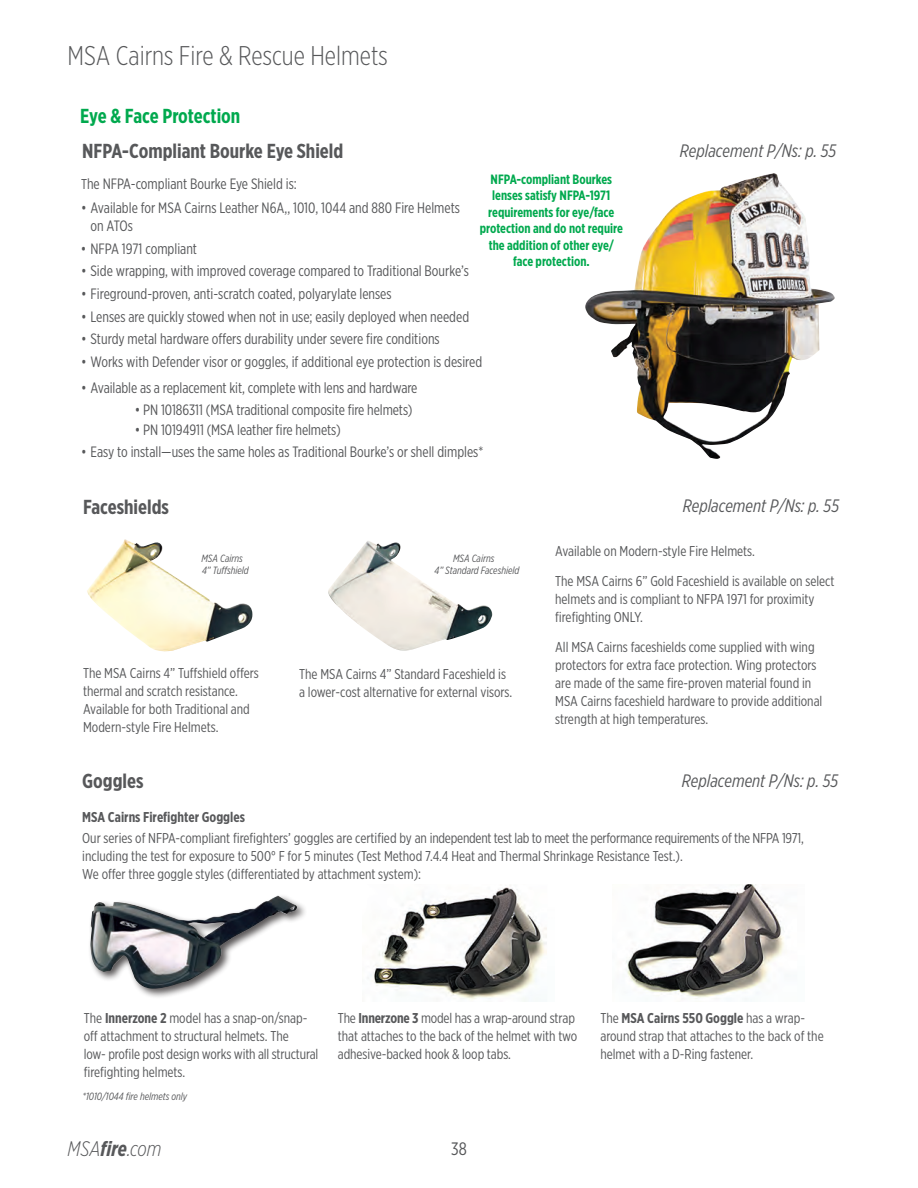
<style>
.page{position:relative;width:918px;height:1188px;background:#fff}
.page>*{position:absolute;margin:0;border:0;box-sizing:border-box;transform-origin:0 0}
.t1{font:300 27px "Gotham X Narrow";color:#57585a}
.t2{font:italic 300 21px "Gotham X Narrow";letter-spacing:-.005em;color:#57585a}
.t3{font:700 20.25px "Gotham X Narrow";color:#57585a}
.t4{font:700 20.25px "Gotham X Narrow";letter-spacing:-.005em;color:#00a94e}
.t5{font:italic 18px "Gotham X Narrow";color:#57585a}
.t6{font:18px "Gotham X Narrow";color:#57585a}
.t7{font:15px/18px "Gotham X Narrow";color:#57585a}
.t8{font:14.25px/18px "Gotham X Narrow";color:#57585a}
.t9{font:700 14.25px "Gotham X Narrow";color:#57585a}
.t10{font:700 13.5px/16.5px "Gotham X Narrow";color:#00a94e;text-align:center}
.t11{font:italic 10.5px/12px "Gotham X Narrow";color:#57585a}
.s1{font-size:14.25px}
.s2{font-weight:700}
</style>
<div class="page">
<img style="left:87px;top:539px;width:165px;height:113px">
<img style="left:328px;top:541px;width:164px;height:110px">
<img style="left:368px;top:887px;width:179px;height:113px">
<img style="left:626px;top:884px;width:158px;height:115px">
<div style="left:88px;top:894px;width:219px;height:106px;background:#231f20;opacity:.75"></div>
<img style="left:90px;top:898px;width:183px;height:91px">
<img style="left:585px;top:175px;width:210px;height:284px">
<h1 class="t1" style="left:68px;top:39px;width:322px">MSA Cairns Fire &amp; Rescue Helmets</h1>
<h3 class="t4" style="left:80px;top:103px;width:162px">Eye &amp; Face Protection</h3>
<h3 class="t3" style="left:82px;top:138px;width:263px">NFPA-Compliant Bourke Eye Shield</h3>
<p class="t5" style="left:680px;top:140px;width:158px">Replacement P/Ns: p. 55</p>
<p class="t7" style="left:81px;top:175px;width:217px"><span class="s1">T</span>he NFPA-compliant Bourke Eye Shield is:</p>
<p class="t7" style="left:90px;top:199px;width:371px;text-indent:-9px">• Available for MSA Cairns Leather N6A,, 1010, 1044 and 880 Fire Helmets on ATOs</p>
<p class="t7" style="left:81px;top:239px;width:118px">• NFPA 1971 compliant</p>
<p class="t7" style="left:81px;top:262px;width:389px">• Side wrapping, with improved coverage compared to Traditional Bourke’s</p>
<p class="t7" style="left:81px;top:285px;width:312px">• Fireground-proven, anti-scratch coated, polyarylate lenses</p>
<p class="t7" style="left:81px;top:307px;width:390px">• Lenses are quickly stowed when not in use; easily deployed when needed</p>
<p class="t7" style="left:81px;top:330px;width:360px">• Sturdy metal hardware offers durability under severe fire conditions</p>
<p class="t7" style="left:81px;top:352px;width:403px">• Works with Defender visor or goggles, if additional eye protection is desired</p>
<p class="t7" style="left:81px;top:378px;width:338px">• Available as a replacement kit, complete with lens and hardware</p>
<p class="t7" style="left:135px;top:401px;width:279px">• PN 10186311 (MSA traditional composite fire helmets)</p>
<p class="t7" style="left:135px;top:420px;width:207px">• PN 10194911 (MSA leather fire helmets)</p>
<p class="t7" style="left:81px;top:443px;width:404px">• Easy to install—uses the same holes as Traditional Bourke’s or shell dimples*</p>
<p class="t10" style="left:480px;top:171px;width:145px">NFPA-compliant Bourkes lenses satisfy NFPA-1971 requirements for eye/face protection and do not require the addition of other eye/ face protection.</p>
<h3 class="t3" style="left:83px;top:494px;width:87px">Faceshields</h3>
<p class="t5" style="left:683px;top:495px;width:158px">Replacement P/Ns: p. 55</p>
<p class="t11" style="left:202px;top:552px;width:49px">MSA Cairns<br>4” Tuffshield</p>
<p class="t8" style="left:83px;top:664px;width:177px">The MSA Cairns 4” Tuffshield offers thermal and scratch resistance.<br>Available for both Traditional and Modern-style Fire Helmets.</p>
<p class="t11" style="left:434px;top:552px;width:87px;text-indent:19px">MSA Cairns<br>4” Standard Faceshield</p>
<p class="t8" style="left:299px;top:665px;width:215px">The MSA Cairns 4” Standard Faceshield is a lower-cost alternative for external visors.</p>
<p class="t8" style="left:555px;top:536px;width:281px;line-height:30px">Available on Modern-style Fire Helmets.<br>The MSA Cairns 6” Gold Faceshield is available on select</p>
<p class="t8" style="left:555px;top:590px;width:261px">helmets and is compliant to NFPA 1971 for proximity firefighting ONLY.</p>
<p class="t8" style="left:555px;top:638px;width:269px">All MSA Cairns faceshields come supplied with wing protectors for extra face protection. Wing protectors are made of the same fire-proven material found in MSA Cairns faceshield hardware to provide additional strength at high temperatures.</p>
<p class="t5" style="left:682px;top:770px;width:158px">Replacement P/Ns: p. 55</p>
<h3 class="t3" style="left:82px;top:768px;width:63px">Goggles</h3>
<p class="t9" style="left:82px;top:808px;width:164px">MSA Cairns Firefighter Goggles</p>
<p class="t8" style="left:82px;top:828px;width:723px">Our series of NFPA-compliant firefighters’ goggles are certified by an independent test lab to meet the performance requirements of the NFPA 1971, including the test for exposure to 500° F for 5 minutes (Test Method 7.4.4 Heat and Thermal Shrinkage Resistance Test.).<br>We offer three goggle styles (differentiated by attachment system):</p>
<p class="t8" style="left:84px;top:1008px;width:236px">The <span class="s2">Innerzone 2</span> model has a snap-on/snap&shy;off attachment to structural helmets. The<br>low- profile post design works with all structural firefighting helmets.</p>
<p class="t8" style="left:338px;top:1008px;width:241px">The <span class="s2">Innerzone 3</span> model has a wrap-around strap that attaches to the back of the helmet with two adhesive-backed hook &amp; loop tabs.</p>
<p class="t11" style="left:83px;top:1090px;width:106px">*1010/1044 fire helmets only</p>
<h2 class="t2" style="left:68px;top:1136px;width:95px">MSA<span class="s2">fire</span>.com</h2>
<p class="t6" style="left:451px;top:1138px;width:17px">38</p>
<p class="t8" style="left:600px;top:1008px;width:225px">The <span class="s2">MSA Cairns 550 Goggle</span> has a wrap&shy;around strap that attaches to the back of the helmet with a D-Ring fastener.</p>
</div>
